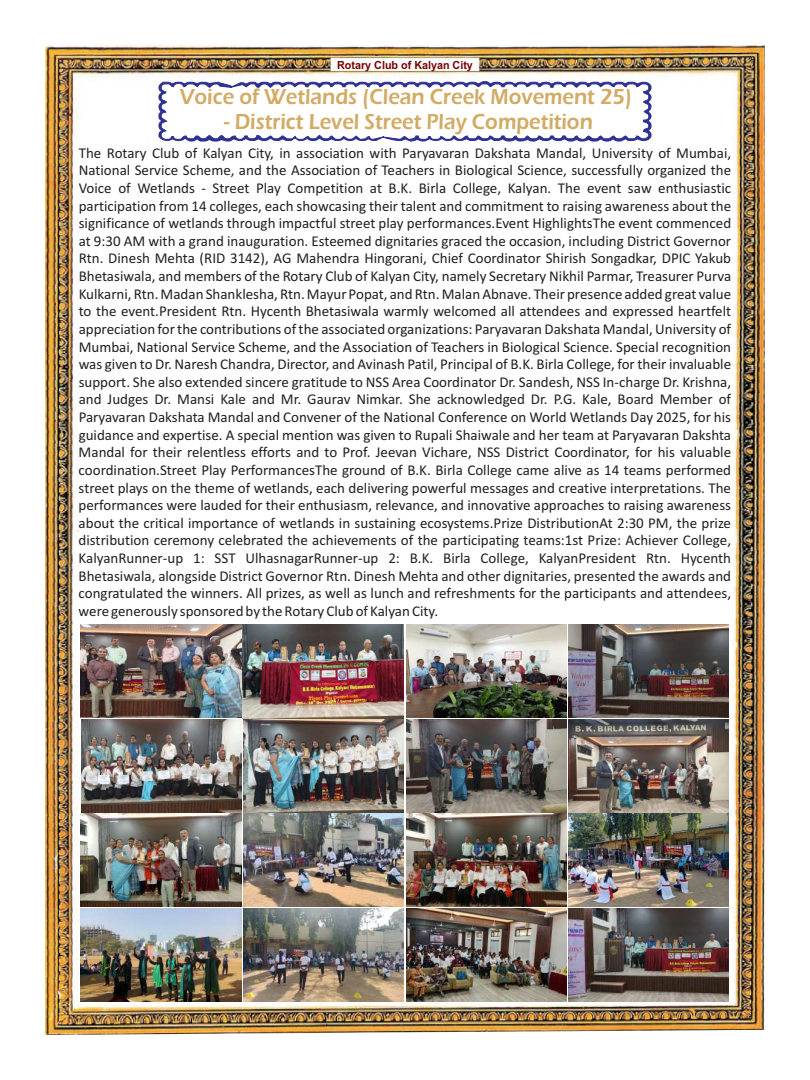
<style>
.page{position:relative;width:810px;height:1080px;background:#fff}
.page>*{position:absolute;margin:0;border:0;box-sizing:border-box;transform-origin:0 0}
.t1{font:600 22.5px "Eras ITC";color:#d2ab66;scale:.91 1}
.t2{font:15px/17.6px "Calibri";color:#231f20;text-align:justify}
.t3{font:700 11.25px "Arial";color:#790100;scale:.96 1}
</style>
<div class="page">
<img style="left:45px;top:45px;width:720px;height:990px">
<div style="left:331px;top:58px;width:148px;height:13px;background:#fff;border:1px solid #fff"></div>
<svg style="left:159px;top:81px;width:492px;height:61px"></svg>
<img style="left:406px;top:624px;width:160px;height:378px">
<img style="left:81px;top:624px;width:160px;height:378px">
<img style="left:569px;top:624px;width:160px;height:378px">
<img style="left:243px;top:625px;width:160px;height:377px">
<p class="t3" style="left:337px;top:61px;width:143px">Rotary Club of Kalyan City</p>
<h1 class="t1" style="left:180px;top:88px;width:499px">Voice of Wetlands (Clean Creek Movement 25)</h1>
<h1 class="t1" style="left:224px;top:114px;width:406px">- District Level Street Play Competition</h1>
<p class="t2" style="left:79px;top:145px;width:654px">The Rotary Club of Kalyan City, in association with Paryavaran Dakshata Mandal, University of Mumbai, National Service Scheme, and the Association of Teachers in Biological Science, successfully organized the Voice of Wetlands - Street Play Competition at B.K. Birla College, Kalyan. The event saw enthusiastic participation from 14 colleges, each showcasing their talent and commitment to raising awareness about the significance of wetlands through impactful street play performances.Event HighlightsThe event commenced at 9:30 AM with a grand inauguration. Esteemed dignitaries graced the occasion, including District Governor Rtn. Dinesh Mehta (RID 3142), AG Mahendra Hingorani, Chief Coordinator Shirish Songadkar, DPIC Yakub Bhetasiwala, and members of the Rotary Club of Kalyan City, namely Secretary Nikhil Parmar, Treasurer Purva Kulkarni, Rtn. Madan Shanklesha, Rtn. Mayur Popat, and Rtn. Malan Abnave. Their presence added great value to the event.President Rtn. Hycenth Bhetasiwala warmly welcomed all attendees and expressed heartfelt appreciation for the contributions of the associated organizations: Paryavaran Dakshata Mandal, University of Mumbai, National Service Scheme, and the Association of Teachers in Biological Science. Special recognition was given to Dr. Naresh Chandra, Director, and Avinash Patil, Principal of B.K. Birla College, for their invaluable support. She also extended sincere gratitude to NSS Area Coordinator Dr. Sandesh, NSS In-charge Dr. Krishna, and Judges Dr. Mansi Kale and Mr. Gaurav Nimkar. She acknowledged Dr. P.G. Kale, Board Member of Paryavaran Dakshata Mandal and Convener of the National Conference on World Wetlands Day 2025, for his guidance and expertise. A special mention was given to Rupali Shaiwale and her team at Paryavaran Dakshta Mandal for their relentless efforts and to Prof. Jeevan Vichare, NSS District Coordinator, for his valuable coordination.Street Play PerformancesThe ground of B.K. Birla College came alive as 14 teams performed street plays on the theme of wetlands, each delivering powerful messages and creative interpretations. The performances were lauded for their enthusiasm, relevance, and innovative approaches to raising awareness about the critical importance of wetlands in sustaining ecosystems.Prize DistributionAt 2:30 PM, the prize distribution ceremony celebrated the achievements of the participating teams:1st Prize: Achiever College, KalyanRunner-up 1: SST UlhasnagarRunner-up 2: B.K. Birla College, KalyanPresident Rtn. Hycenth Bhetasiwala, alongside District Governor Rtn. Dinesh Mehta and other dignitaries, presented the awards and congratulated the winners. All prizes, as well as lunch and refreshments for the participants and attendees, were generously sponsored by the Rotary Club of Kalyan City.</p>
</div>
